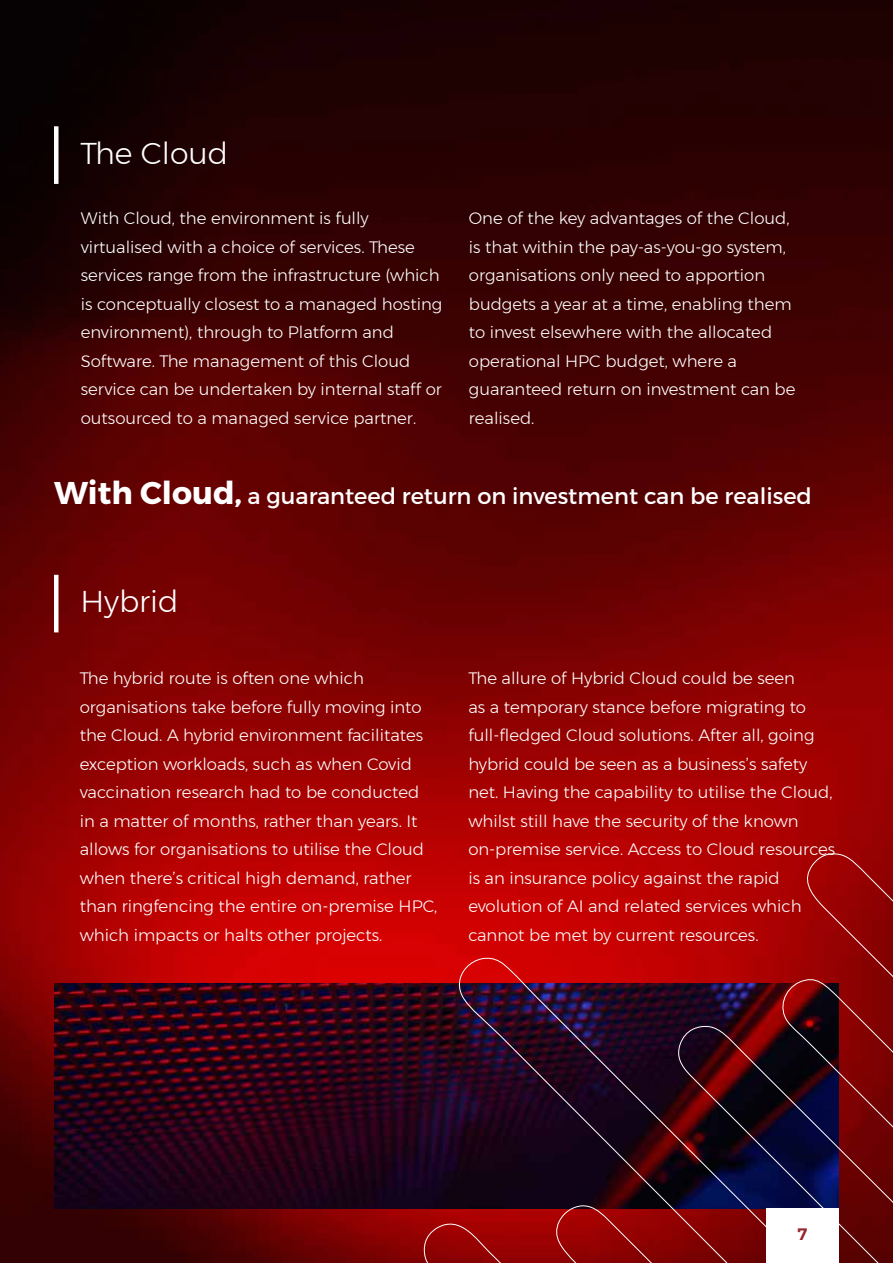
<style>
.page{position:relative;width:893px;height:1263px;background:#fff}
.page>*{position:absolute;margin:0;border:0;box-sizing:border-box;transform-origin:0 0}
.t1{font:300 30px "Montserrat";color:#fff}
.t2{font:22.5px "Montserrat";color:#fff}
.t3{font:300 16.5px/28.5px "Montserrat";color:#fff}
.t4{font:600 16.5px "Montserrat";color:#99262b}
.s1{font-weight:700;font-size:31.5px}
</style>
<div class="page">
<img style="left:0;top:0;width:893px;height:1263px">
<img style="left:54px;top:983px;width:165px;height:226px">
<hr style="left:54px;top:126px;width:4px;height:58px;background:#fff">
<hr style="left:54px;top:575px;width:4px;height:57px;background:#fff">
<svg style="left:219px;top:836px;width:674px;height:427px;background:#67030f"></svg>
<svg style="left:0;top:889px;width:1px;height:374px"></svg>
<div style="left:766px;top:1209px;width:73px;height:54px;background:#fff"></div>
<h1 class="t1" style="left:80px;top:130px;width:149px">The Cloud</h1>
<p class="t3" style="left:81px;top:204px;width:363px">With Cloud, the environment is fully virtualised with a choice of services. These services range from the infrastructure (which is conceptually closest to a managed hosting environment), through to Platform and Software. The management of this Cloud service can be undertaken by internal staff or outsourced to a managed service partner.</p>
<p class="t3" style="left:469px;top:204px;width:328px">One of the key advantages of the Cloud, is that within the pay-as-you-go system, organisations only need to apportion budgets a year at a time, enabling them to invest elsewhere with the allocated operational HPC budget, where a guaranteed return on investment can be realised.</p>
<h2 class="t2" style="left:54px;top:482px;width:759px"><span class="s1">With Cloud,</span> a guaranteed return on investment can be realised</h2>
<h1 class="t1" style="left:80px;top:579px;width:100px">Hybrid</h1>
<p class="t3" style="left:80px;top:664px;width:359px">The hybrid route is often one which organisations take before fully moving into the Cloud. A hybrid environment facilitates exception workloads, such as when Covid vaccination research had to be conducted in a matter of months, rather than years. It allows for organisations to utilise the Cloud when there’s critical high demand, rather than ringfencing the entire on-premise HPC, which impacts or halts other projects.</p>
<p class="t3" style="left:468px;top:664px;width:368px">The allure of Hybrid Cloud could be seen<br>as a temporary stance before migrating to full-fledged Cloud solutions. After all, going hybrid could be seen as a business’s safety net. Having the capability to utilise the Cloud, whilst still have the security of the known on-premise service. Access to Cloud resources is an insurance policy against the rapid evolution of AI and related services which cannot be met by current resources.</p>
<p class="t4" style="left:798px;top:1221px;width:11px">7</p>
</div>
